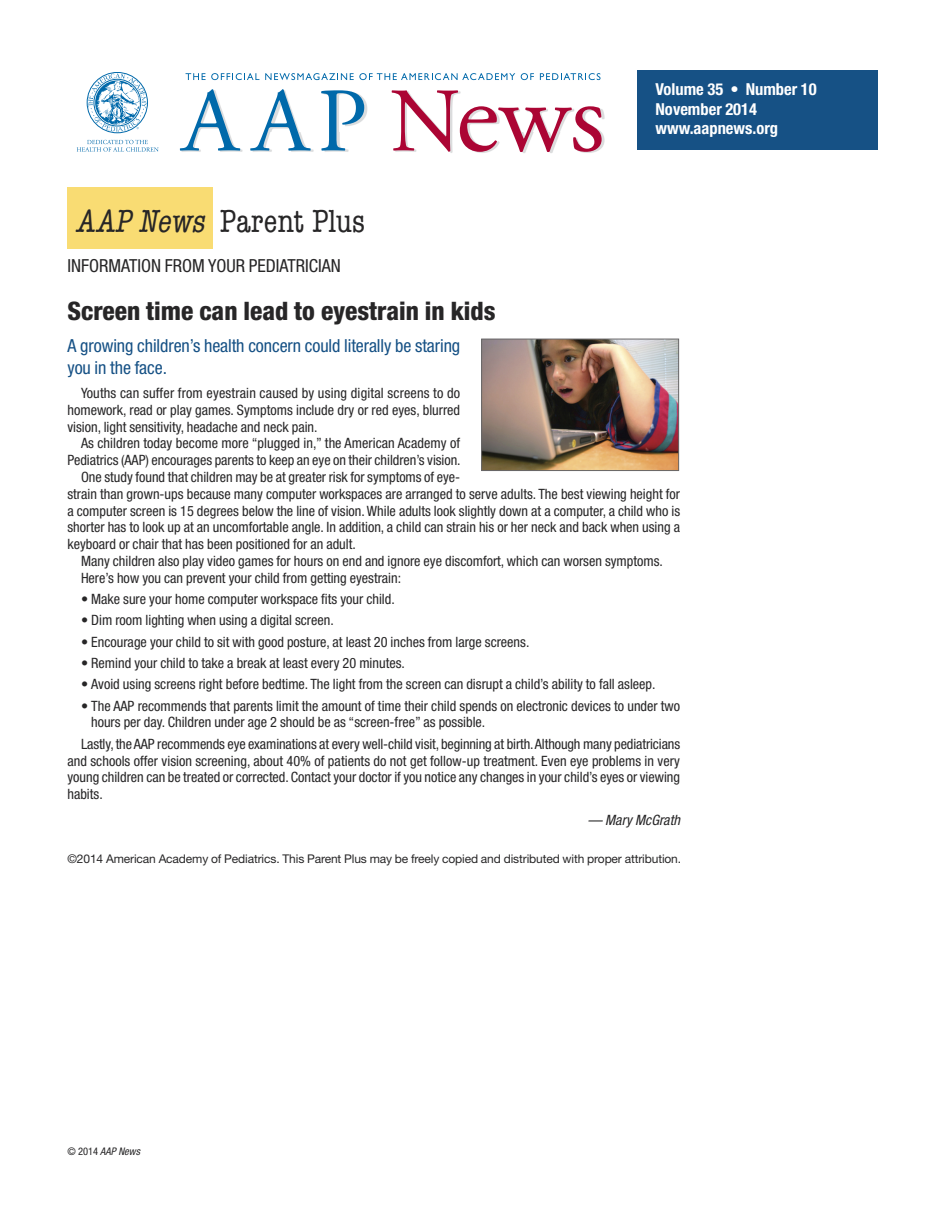
<style>
.page{position:relative;width:945px;height:1215px;background:#fff}
.page>*{position:absolute;margin:0;border:0;box-sizing:border-box;transform-origin:0 0}
.t1{font:condensed 33px "American Typewriter";color:#272627}
.t2{font:800 condensed 25.5px "Helvetica Neue";color:#272627}
.t3{font:condensed 18px/22.5px "Helvetica Neue";letter-spacing:-.005em;color:#165185}
.t4{font:condensed 18px "Helvetica Neue";color:#272627}
.t5{font:700 condensed 16.5px/19.5px "Helvetica Neue";color:#fff}
.t6{font:condensed 14.25px/16.8px "Helvetica Neue";color:#272627;text-align:justify}
.t7{font:italic condensed 14.25px "Helvetica Neue";color:#272627}
.t8{font:12px "Helvetica Neue LT Std";letter-spacing:-.01em;color:#272627}
.t9{font:italic condensed 10.5px "Helvetica Neue";color:#272627}
.s1{font-style:italic}
.s2{font-style:normal}
</style>
<div class="page">
<img style="left:179px;top:73px;width:426px;height:80px">
<svg style="left:180px;top:89px;width:61px;height:62px"></svg>
<svg style="left:250px;top:89px;width:61px;height:62px"></svg>
<svg style="left:321px;top:90px;width:43px;height:61px"></svg>
<svg style="left:391px;top:90px;width:211px;height:62px"></svg>
<svg style="left:186px;top:73px;width:73px;height:7px"></svg>
<svg style="left:265px;top:73px;width:250px;height:7px"></svg>
<svg style="left:521px;top:73px;width:13px;height:7px"></svg>
<svg style="left:540px;top:73px;width:61px;height:7px"></svg>
<svg style="left:77px;top:140px;width:82px;height:12px"></svg>
<svg style="left:88px;top:73px;width:59px;height:59px"></svg>
<div style="left:68px;top:188px;width:145px;height:61px;background:#f9dc73"></div>
<div style="left:638px;top:70px;width:240px;height:80px;background:#165185"></div>
<img style="left:483px;top:341px;width:194px;height:128px">
<div style="left:481px;top:339px;width:198px;height:132px;border:1px solid #686768"></div>
<h1 class="t1" style="left:76px;top:203px;width:291px"><span class="s1">AAP News</span> Parent Plus</h1>
<p class="t4" style="left:68px;top:259px;width:275px">INFORMATION FROM YOUR PEDIATRICIAN</p>
<h2 class="t2" style="left:68px;top:302px;width:430px">Screen time can lead to eyestrain in kids</h2>
<p class="t5" style="left:656px;top:81px;width:163px">Volume 35 • Number 10<br>November 2014 www.aapnews.org</p>
<p class="t3" style="left:68px;top:335px;width:394px">A growing children’s health concern could literally be staring you in the face.</p>
<p class="t6" style="left:67px;top:386px;width:394px;text-indent:14px">Youths can suffer from eyestrain caused by using digital screens to do homework, read or play games. Symptoms include dry or red eyes, blurred vision, light sensitivity, headache and neck pain.</p>
<p class="t6" style="left:81px;top:436px;width:381px">As children today become more “plugged in,” the American Academy of</p>
<p class="t6" style="left:67px;top:453px;width:395px">Pediatrics (AAP) encourages parents to keep an eye on their children’s vision.</p>
<p class="t6" style="left:81px;top:470px;width:381px">One study found that children may be at greater risk for symptoms of eye-</p>
<p class="t6" style="left:67px;top:487px;width:614px">strain than grown-ups because many computer workspaces are arranged to serve adults. The best viewing height for</p>
<p class="t6" style="left:67px;top:503px;width:614px">a computer screen is 15 degrees below the line of vision. While adults look slightly down at a computer, a child who is</p>
<p class="t6" style="left:67px;top:520px;width:614px">shorter has to look up at an uncomfortable angle. In addition, a child can strain his or her neck and back when using a</p>
<p class="t6" style="left:67px;top:537px;width:290px">keyboard or chair that has been positioned for an adult.</p>
<p class="t6" style="left:81px;top:554px;width:583px">Many children also play video games for hours on end and ignore eye discomfort, which can worsen symptoms.</p>
<p class="t6" style="left:81px;top:571px;width:322px">Here’s how you can prevent your child from getting eyestrain:</p>
<p class="t6" style="left:81px;top:592px;width:315px">• Make sure your home computer workspace fits your child.</p>
<p class="t6" style="left:81px;top:613px;width:254px">• Dim room lighting when using a digital screen.</p>
<p class="t6" style="left:81px;top:635px;width:450px">• Encourage your child to sit with good posture, at least 20 inches from large screens.</p>
<p class="t6" style="left:81px;top:656px;width:325px">• Remind your child to take a break at least every 20 minutes.</p>
<p class="t6" style="left:81px;top:677px;width:576px">• Avoid using screens right before bedtime. The light from the screen can disrupt a child’s ability to fall asleep.</p>
<p class="t6" style="left:91px;top:698px;width:591px;text-indent:-10px">• The AAP recommends that parents limit the amount of time their child spends on electronic devices to under two hours per day. Children under age 2 should be as “screen-free” as possible.</p>
<p class="t6" style="left:67px;top:737px;width:614px;text-indent:14px">Lastly, the AAP recommends eye examinations at every well-child visit, beginning at birth. Although many pediatricians and schools offer vision screening, about 40% of patients do not get follow-up treatment. Even eye problems in very young children can be treated or corrected. Contact your doctor if you notice any changes in your child’s eyes or viewing habits.</p>
<p class="t7" style="left:588px;top:814px;width:96px">— Mary McGrath</p>
<p class="t8" style="left:68px;top:852px;width:615px">©2014 American Academy of Pediatrics. This Parent Plus may be freely copied and distributed with proper attribution.</p>
<p class="t9" style="left:68px;top:1147px;width:76px"><span class="s2">© 2014</span> AAP News</p>
</div>
